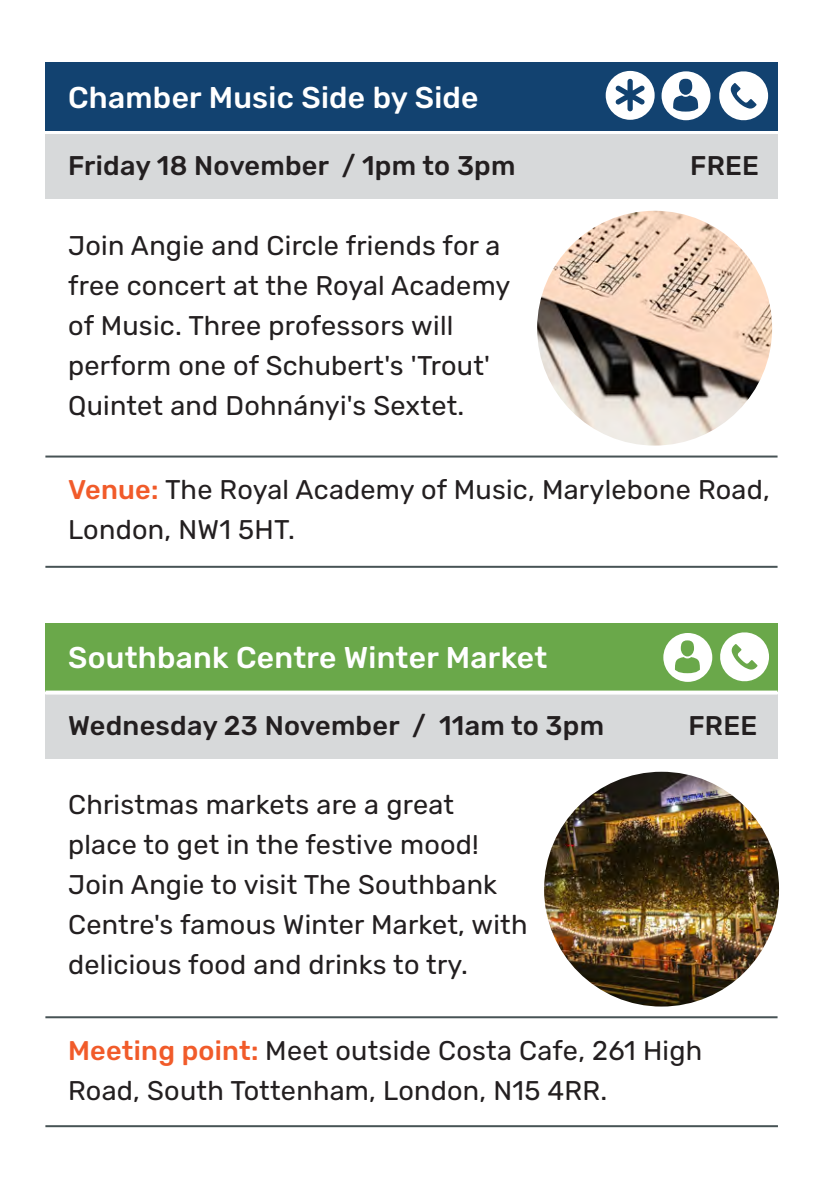
<style>
.page{position:relative;width:840px;height:1191px;background:#fff}
.page>*{position:absolute;margin:0;border:0;box-sizing:border-box;transform-origin:0 0}
.t1{font:500 30px "Rubik";letter-spacing:.01em;color:#fff}
.t2{font:27px/40px "Rubik";letter-spacing:.01em;color:#231f20}
.t3{font:500 27px "Rubik";letter-spacing:.01em;color:#231f20}
.s1{font-weight:500;color:#f15b2a}
</style>
<div class="page">
<div style="left:45px;top:694px;width:732px;height:65px;background:#d7d9da"></div>
<div style="left:45px;top:623px;width:732px;height:68px;background:#6aa84a"></div>
<hr style="left:45px;top:1016px;width:732px;height:2px;background:#475355">
<svg style="left:45px;top:690px;width:732px;height:2px"></svg>
<img style="left:543px;top:771px;width:235px;height:235px;border-radius:117px">
<svg style="left:663px;top:633px;width:48px;height:49px"></svg>
<svg style="left:720px;top:632px;width:48px;height:50px"></svg>
<hr style="left:45px;top:1125px;width:732px;height:2px;background:#475355">
<hr style="left:45px;top:566px;width:732px;height:2px;background:#475355">
<div style="left:45px;top:134px;width:732px;height:64px;background:#d7d9da"></div>
<div style="left:45px;top:62px;width:732px;height:68px;background:#124270"></div>
<hr style="left:45px;top:455px;width:732px;height:2px;background:#475355">
<svg style="left:719px;top:71px;width:48px;height:50px"></svg>
<svg style="left:661px;top:71px;width:49px;height:49px"></svg>
<img style="left:537px;top:211px;width:234px;height:234px;border-radius:117px">
<svg style="left:605px;top:71px;width:49px;height:49px"></svg>
<p class="t1" style="left:68px;top:80px;width:412px">Chamber Music Side by Side</p>
<p class="t3" style="left:68px;top:150px;width:448px">Friday 18 November / 1pm to 3pm</p>
<p class="t3" style="left:689px;top:150px;width:70px">FREE</p>
<p class="t2" style="left:68px;top:226px;width:443px">Join Angie and Circle friends for a free concert at the Royal Academy of Music. Three professors will perform one of Schubert's 'Trout' Quintet and Dohnányi's Sextet.</p>
<p class="t2" style="left:68px;top:470px;width:703px"><span class="s1">Venue:</span> The Royal Academy of Music, Marylebone Road,<br>London, NW1 5HT.</p>
<p class="t1" style="left:68px;top:640px;width:480px">Southbank Centre Winter Market</p>
<p class="t3" style="left:68px;top:710px;width:537px">Wednesday 23 November / 11am to 3pm</p>
<p class="t3" style="left:688px;top:710px;width:70px">FREE</p>
<p class="t2" style="left:68px;top:785px;width:461px">Christmas markets are a great place to get in the festive mood!<br>Join Angie to visit The Southbank<br>Centre's famous Winter Market, with delicious food and drinks to try.</p>
<p class="t2" style="left:68px;top:1031px;width:635px"><span class="s1">Meeting point:</span> Meet outside Costa Cafe, 261 High<br>Road, South Tottenham, London, N15 4RR.</p>
</div>
